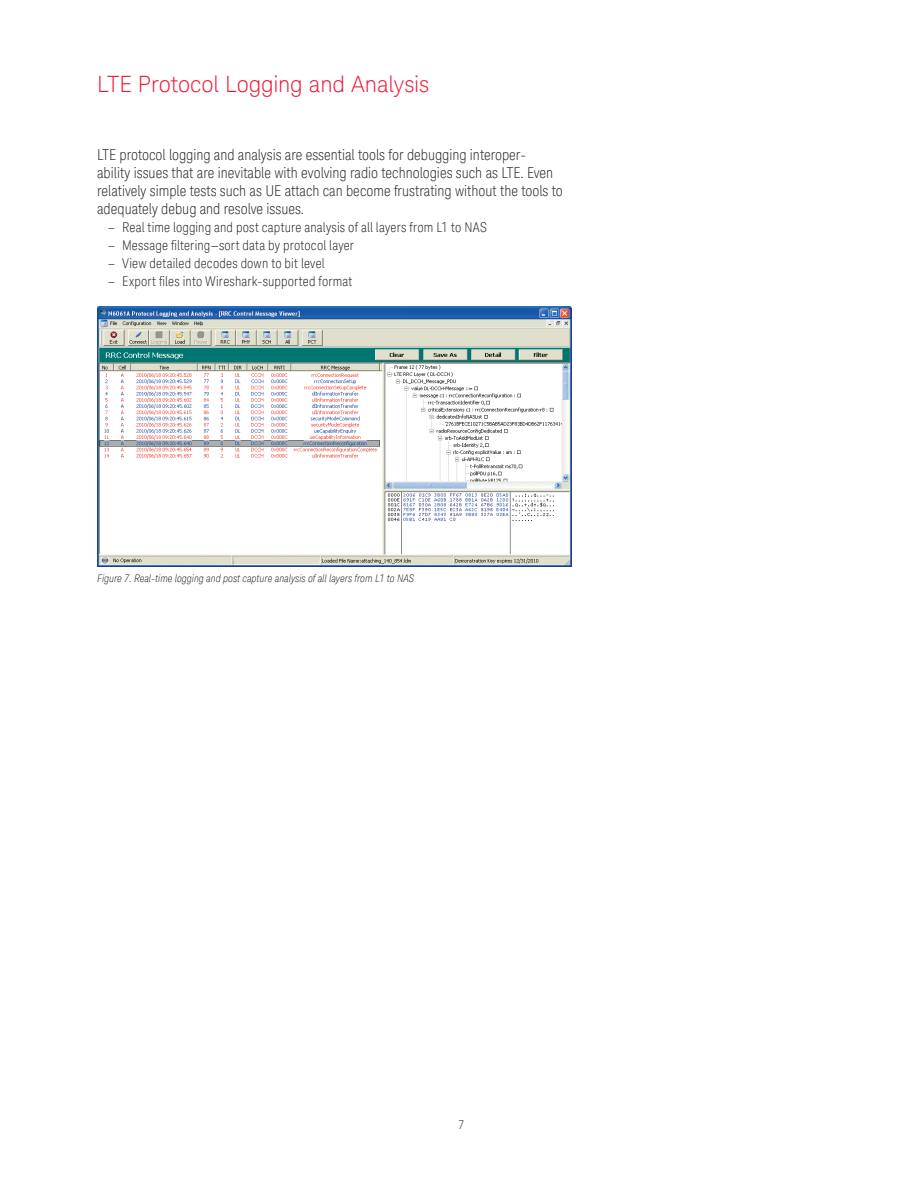
<style>
.page{position:relative;width:918px;height:1188px;background:#fff}
.page>*{position:absolute;margin:0;border:0;box-sizing:border-box;transform-origin:0 0}
.t1{font:300 22.5px "Keysight Sans";letter-spacing:-.005em;color:#ed1a36}
.t2{font:300 condensed 15px/18px "Keysight Sans";color:#231f20}
.t3{font:300 condensed 13.5px "Keysight Sans";letter-spacing:.015em;color:#231f20}
.t4{font:300 condensed 12px "Keysight Sans";color:#231f20}
.t5{font:italic 300 condensed 10.5px "Keysight Sans";color:#231f20}
.s1{font-stretch:normal}
</style>
<div class="page">
<img style="left:97px;top:306px;width:474px;height:261px">
<h1 class="t1" style="left:97px;top:71px;width:333px">LTE Protocol Logging and Analysis</h1>
<p class="t2" style="left:97px;top:145px;width:467px">LTE protocol logging and analysis are essential tools for debugging interoper&shy;ability issues that are inevitable with evolving radio technologies such as LTE. Even relatively simple tests such as UE attach can become frustrating without the tools to adequately debug and resolve issues.</p>
<p class="t3" style="left:108px;top:219px;width:381px"><span class="s1">–</span> Real time logging and post capture analysis of all layers from L1 to NAS</p>
<p class="t3" style="left:108px;top:237px;width:248px"><span class="s1">–</span> Message filtering—sort data by protocol layer</p>
<p class="t3" style="left:108px;top:255px;width:218px"><span class="s1">–</span> View detailed decodes down to bit level</p>
<p class="t3" style="left:108px;top:273px;width:246px"><span class="s1">–</span> Export files into Wireshark-supported format</p>
<p class="t5" style="left:97px;top:572px;width:319px">Figure 7. Real-time logging and post capture analysis of all layers from L1 to NAS</p>
<p class="t4" style="left:459px;top:1118px;width:7px">7</p>
</div>
